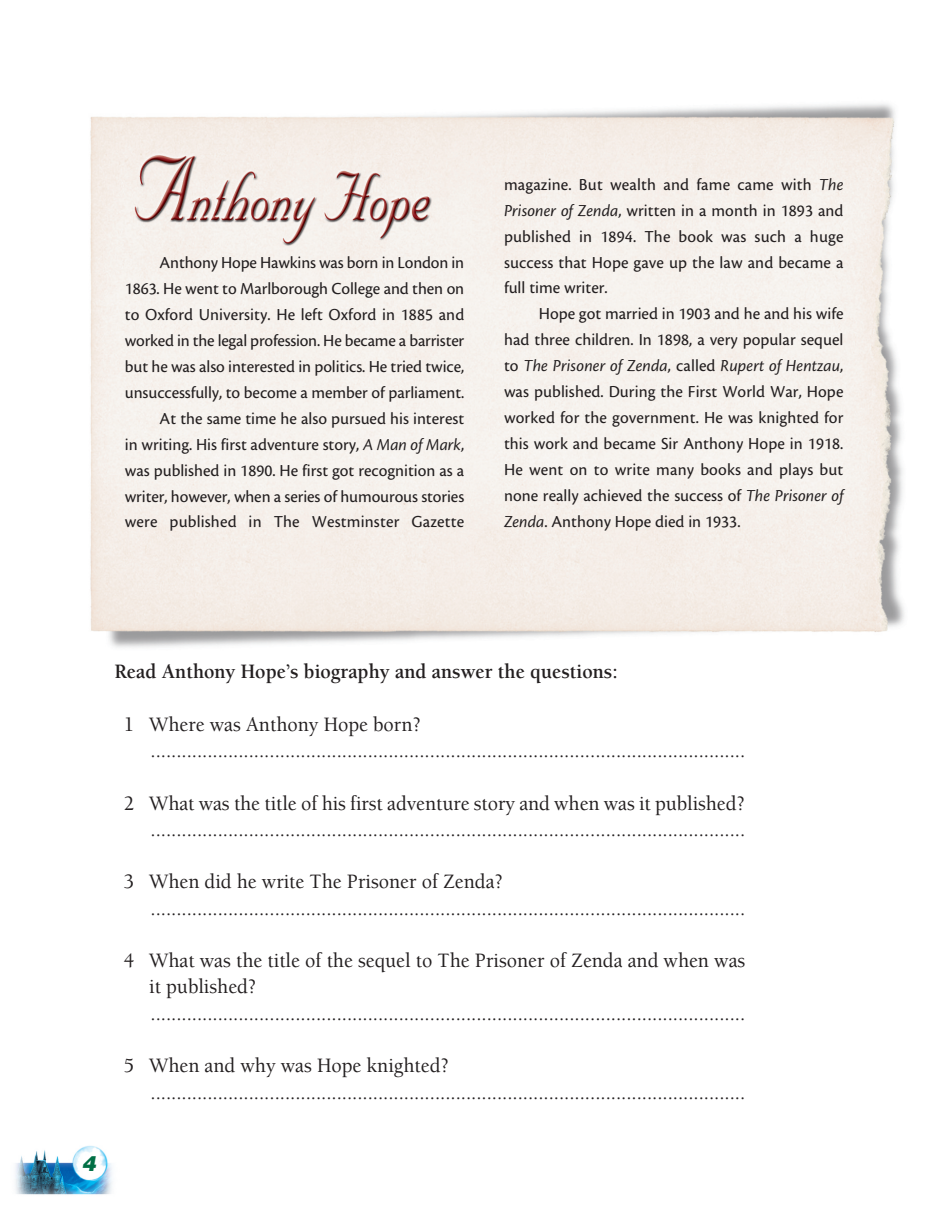
<style>
.page{position:relative;width:948px;height:1215px;background:#fff}
.page>*{position:absolute;margin:0;border:0;box-sizing:border-box;transform-origin:0 0}
.t1{font:500 21px/26.2px "Berkeley Std";color:#231f20;scale:.95 1}
.t2{font:700 21px "Berkeley Std";color:#231f20;scale:.95 1}
.t3{font:italic 900 21px "Helvetica LT Std";color:#016f45}
.t4{font:17.5px/25.9px "Cronos Pro Capt";color:#231f20;text-align:right}
.t5{font:italic 17.5px "Cronos Pro";letter-spacing:.005em;color:#231f20}
.s1{font-family:"Cronos Pro";font-style:italic}
.s2{font-family:"Cronos Pro Capt";font-style:normal}
</style>
<div class="page">
<img style="left:15px;top:1145px;width:97px;height:50px">
<img style="left:90px;top:104px;width:815px;height:544px">
<p class="t4" style="left:125px;top:251px;width:341px">Anthony Hope Hawkins was born in London in 1863. He went to Marlborough College and then on to Oxford University. He left Oxford in 1885 and worked in the legal profession. He became a barrister but he was also interested in politics. He tried twice, unsuccessfully, to become a member of parliament.<br>At the same time he also pursued his interest<br>in writing. His first adventure story, <span class="s1">A Man of Mark</span>, was published in 1890. He first got recognition as a writer, however, when a series of humourous stories were published in The Westminster Gazette</p>
<p class="t4" style="left:504px;top:173px;width:341px;text-align:justify">magazine. But wealth and fame came with <span class="s1">The Prisoner of Zenda</span>, written in a month in 1893 and published in 1894. The book was such a huge success that Hope gave up the law and became a full time writer.</p>
<p class="t4" style="left:504px;top:302px;width:341px">Hope got married in 1903 and he and his wife<br>had three children. In 1898, a very popular sequel</p>
<p class="t5" style="left:504px;top:359px;width:341px"><span class="s2">to</span> The Prisoner of Zenda<span class="s2">, called</span> Rupert of Hentzau<span class="s2">,</span></p>
<p class="t4" style="left:504px;top:380px;width:341px;text-align:justify">was published. During the First World War, Hope worked for the government. He was knighted for this work and became Sir Anthony Hope in 1918.<br>He went on to write many books and plays but none really achieved the success of <span class="s1">The Prisoner of Zenda</span>. Anthony Hope died in 1933.</p>
<p class="t2" style="left:114px;top:663px;width:531px">Read Anthony Hope’s biography and answer the questions:</p>
<p class="t1" style="left:150px;top:712px;width:627px;text-indent:-27px">1 Where was Anthony Hope born? ...................................................................................................................</p>
<p class="t1" style="left:124px;top:791px;width:655px;text-align:right">2 What was the title of his first adventure story and when was it published? ...................................................................................................................</p>
<p class="t1" style="left:150px;top:870px;width:627px;text-indent:-27px">3 When did he write The Prisoner of Zenda? ...................................................................................................................</p>
<p class="t1" style="left:149px;top:949px;width:628px;text-indent:-25px">4 What was the title of the sequel to The Prisoner of Zenda and when was it published? ...................................................................................................................</p>
<p class="t1" style="left:150px;top:1054px;width:627px;text-indent:-27px">5 When and why was Hope knighted? ...................................................................................................................</p>
<p class="t3" style="left:82px;top:1155px;width:16px">4</p>
</div>
